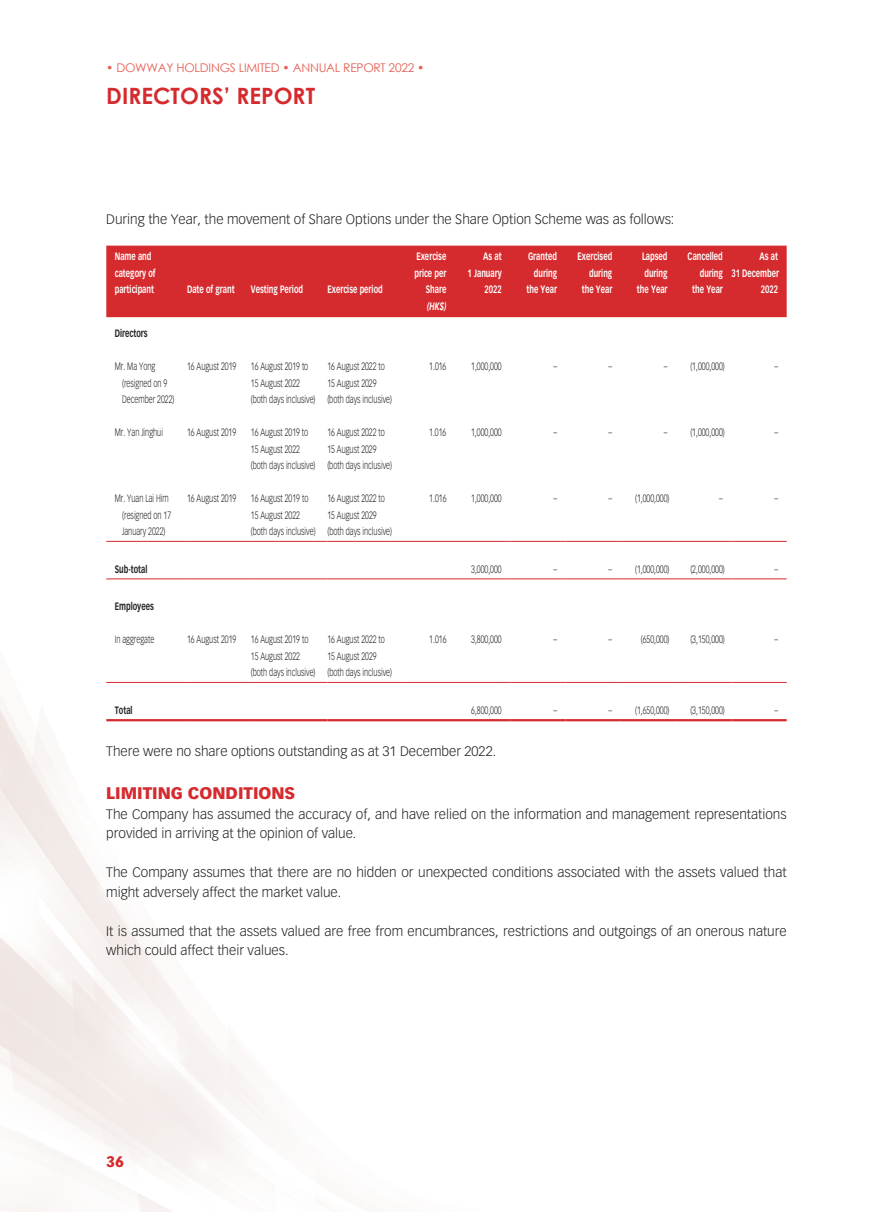
<style>
.page{position:relative;width:893px;height:1212px;background:#fff}
.page>*{position:absolute;margin:0;border:0;box-sizing:border-box;transform-origin:0 0}
.t1{font:700 22.5px "Century Gothic";color:#d52b2e}
.t2{font:900 16.5px "Vectora LT Std";color:#d52b2e}
.t3{font:900 15px "Vectora LT Std";color:#d52b2e}
.t4{font:300 13.5px/19.5px "Vectora LT Std";color:#231f20}
.t5{font:12px "Century Gothic";letter-spacing:-.02em;color:#e55f54}
.t6{font:300 10.5px/16.5px "Vectora LT Std";color:#231f20;scale:.7 1}
.t7{font:700 10.5px/16.5px "Vectora LT Std";color:#fff;text-align:right;scale:.7 1}
.t8{font:700 10.5px "Vectora LT Std";color:#231f20;scale:.7 1}
.t9{font:italic 700 10.5px "Vectora LT Std";color:#fff;scale:.7 1}
</style>
<div class="page">
<div style="left:106px;top:246px;width:681px;height:71px;background:#d52b2e"></div>
<hr style="left:106px;top:541px;width:81px;height:1px;background:#d52b2e">
<hr style="left:187px;top:541px;width:64px;height:1px;background:#d52b2e">
<hr style="left:251px;top:541px;width:76px;height:1px;background:#d52b2e">
<hr style="left:327px;top:541px;width:77px;height:1px;background:#d52b2e">
<hr style="left:404px;top:541px;width:51px;height:1px;background:#d52b2e">
<hr style="left:455px;top:541px;width:55px;height:1px;background:#d52b2e">
<hr style="left:510px;top:541px;width:56px;height:1px;background:#d52b2e">
<hr style="left:566px;top:541px;width:55px;height:1px;background:#d52b2e">
<hr style="left:621px;top:541px;width:55px;height:1px;background:#d52b2e">
<hr style="left:676px;top:541px;width:55px;height:1px;background:#d52b2e">
<hr style="left:731px;top:541px;width:56px;height:1px;background:#d52b2e">
<hr style="left:106px;top:578px;width:81px;height:1px;background:#d52b2e">
<hr style="left:187px;top:578px;width:64px;height:1px;background:#d52b2e">
<hr style="left:251px;top:578px;width:76px;height:1px;background:#d52b2e">
<hr style="left:327px;top:578px;width:77px;height:1px;background:#d52b2e">
<hr style="left:404px;top:578px;width:51px;height:1px;background:#d52b2e">
<hr style="left:455px;top:578px;width:55px;height:1px;background:#d52b2e">
<hr style="left:510px;top:578px;width:56px;height:1px;background:#d52b2e">
<hr style="left:566px;top:578px;width:55px;height:1px;background:#d52b2e">
<hr style="left:621px;top:578px;width:55px;height:1px;background:#d52b2e">
<hr style="left:676px;top:578px;width:55px;height:1px;background:#d52b2e">
<hr style="left:731px;top:578px;width:56px;height:1px;background:#d52b2e">
<hr style="left:106px;top:682px;width:81px;height:1px;background:#d52b2e">
<hr style="left:187px;top:682px;width:64px;height:1px;background:#d52b2e">
<hr style="left:251px;top:682px;width:76px;height:1px;background:#d52b2e">
<hr style="left:327px;top:682px;width:77px;height:1px;background:#d52b2e">
<hr style="left:404px;top:682px;width:51px;height:1px;background:#d52b2e">
<hr style="left:455px;top:682px;width:55px;height:1px;background:#d52b2e">
<hr style="left:510px;top:682px;width:56px;height:1px;background:#d52b2e">
<hr style="left:566px;top:682px;width:55px;height:1px;background:#d52b2e">
<hr style="left:621px;top:682px;width:55px;height:1px;background:#d52b2e">
<hr style="left:676px;top:682px;width:55px;height:1px;background:#d52b2e">
<hr style="left:731px;top:682px;width:56px;height:1px;background:#d52b2e">
<hr style="left:106px;top:719px;width:81px;height:2px;background:#d52b2e">
<hr style="left:187px;top:719px;width:64px;height:2px;background:#d52b2e">
<hr style="left:251px;top:719px;width:76px;height:2px;background:#d52b2e">
<hr style="left:327px;top:719px;width:77px;height:2px;background:#d52b2e">
<hr style="left:404px;top:719px;width:51px;height:2px;background:#d52b2e">
<hr style="left:455px;top:719px;width:55px;height:2px;background:#d52b2e">
<hr style="left:510px;top:719px;width:56px;height:2px;background:#d52b2e">
<hr style="left:566px;top:719px;width:55px;height:2px;background:#d52b2e">
<hr style="left:621px;top:719px;width:55px;height:2px;background:#d52b2e">
<hr style="left:676px;top:719px;width:55px;height:2px;background:#d52b2e">
<hr style="left:731px;top:719px;width:56px;height:2px;background:#d52b2e">
<p class="t5" style="left:106px;top:59px;width:320px">• DOWWAY HOLDINGS LIMITED • ANNUAL REPORT 2022 •</p>
<h1 class="t1" style="left:106px;top:79px;width:210px">DIRECTORS’ REPORT</h1>
<p class="t4" style="left:106px;top:209px;width:570px">During the Year, the movement of Share Options under the Share Option Scheme was as follows:</p>
<p class="t7" style="left:115px;top:248px;width:60px;text-align:left">Name and category of participant</p>
<p class="t7" style="left:414px;top:248px;width:47px">Exercise price per<br>Share</p>
<p class="t7" style="left:468px;top:248px;width:50px">As at<br>1 January<br>2022</p>
<p class="t7" style="left:526px;top:248px;width:45px">Granted during the Year</p>
<p class="t7" style="left:578px;top:248px;width:51px">Exercised during the Year</p>
<p class="t7" style="left:637px;top:248px;width:45px">Lapsed during the Year</p>
<p class="t7" style="left:688px;top:248px;width:52px">Cancelled during the Year</p>
<p class="t7" style="left:731px;top:248px;width:70px">As at<br>31 December<br>2022</p>
<p class="t9" style="left:427px;top:300px;width:29px">(HK$)</p>
<p class="t7" style="left:187px;top:281px;width:70px">Date of grant</p>
<p class="t7" style="left:251px;top:281px;width:76px">Vesting Period</p>
<p class="t7" style="left:327px;top:281px;width:81px">Exercise period</p>
<p class="t8" style="left:115px;top:327px;width:49px">Directors</p>
<p class="t6" style="left:122px;top:358px;width:76px;text-indent:-7px">Mr. Ma Yong (resigned on 9<br>December 2022)</p>
<p class="t6" style="left:187px;top:358px;width:72px">16 August 2019</p>
<p class="t6" style="left:251px;top:358px;width:94px">16 August 2019 to<br>15 August 2022 (both days inclusive)</p>
<p class="t6" style="left:327px;top:358px;width:94px">16 August 2022 to<br>15 August 2029 (both days inclusive)</p>
<p class="t6" style="left:429px;top:358px;width:26px">1.016</p>
<p class="t6" style="left:471px;top:358px;width:45px">1,000,000</p>
<p class="t6" style="left:553px;top:358px;width:7px">–</p>
<p class="t6" style="left:609px;top:358px;width:7px">–</p>
<p class="t6" style="left:664px;top:358px;width:88px">– (1,000,000)</p>
<p class="t6" style="left:774px;top:358px;width:7px">–</p>
<p class="t6" style="left:115px;top:424px;width:70px">Mr. Yan Jinghui</p>
<p class="t6" style="left:187px;top:424px;width:72px">16 August 2019</p>
<p class="t6" style="left:251px;top:424px;width:94px">16 August 2019 to<br>15 August 2022 (both days inclusive)</p>
<p class="t6" style="left:327px;top:424px;width:94px">16 August 2022 to<br>15 August 2029 (both days inclusive)</p>
<p class="t6" style="left:429px;top:424px;width:26px">1.016</p>
<p class="t6" style="left:471px;top:424px;width:45px">1,000,000</p>
<p class="t6" style="left:553px;top:424px;width:7px">–</p>
<p class="t6" style="left:609px;top:424px;width:7px">–</p>
<p class="t6" style="left:664px;top:424px;width:88px">– (1,000,000)</p>
<p class="t6" style="left:774px;top:424px;width:7px">–</p>
<p class="t6" style="left:122px;top:490px;width:72px;text-indent:-7px">Mr. Yuan Lai Him (resigned on 17<br>January 2022)</p>
<p class="t6" style="left:187px;top:491px;width:72px">16 August 2019</p>
<p class="t6" style="left:251px;top:491px;width:94px">16 August 2019 to<br>15 August 2022 (both days inclusive)</p>
<p class="t6" style="left:327px;top:491px;width:94px">16 August 2022 to<br>15 August 2029 (both days inclusive)</p>
<p class="t6" style="left:429px;top:491px;width:26px">1.016</p>
<p class="t6" style="left:471px;top:491px;width:45px">1,000,000</p>
<p class="t6" style="left:553px;top:491px;width:7px">–</p>
<p class="t6" style="left:609px;top:491px;width:88px">– (1,000,000)</p>
<p class="t6" style="left:719px;top:491px;width:7px">–</p>
<p class="t6" style="left:774px;top:491px;width:7px">–</p>
<p class="t8" style="left:115px;top:563px;width:48px">Sub-total</p>
<p class="t6" style="left:471px;top:561px;width:45px">3,000,000</p>
<p class="t6" style="left:553px;top:561px;width:7px">–</p>
<p class="t6" style="left:609px;top:561px;width:88px">– (1,000,000)</p>
<p class="t6" style="left:690px;top:561px;width:51px">(2,000,000)</p>
<p class="t6" style="left:774px;top:561px;width:7px">–</p>
<p class="t8" style="left:115px;top:600px;width:57px">Employees</p>
<p class="t6" style="left:115px;top:632px;width:58px">In aggregate</p>
<p class="t6" style="left:187px;top:632px;width:72px">16 August 2019</p>
<p class="t6" style="left:251px;top:632px;width:94px">16 August 2019 to<br>15 August 2022 (both days inclusive)</p>
<p class="t6" style="left:327px;top:632px;width:94px">16 August 2022 to<br>15 August 2029 (both days inclusive)</p>
<p class="t6" style="left:429px;top:632px;width:26px">1.016</p>
<p class="t6" style="left:471px;top:632px;width:45px">3,800,000</p>
<p class="t6" style="left:553px;top:632px;width:7px">–</p>
<p class="t6" style="left:609px;top:632px;width:7px">–</p>
<p class="t6" style="left:641px;top:632px;width:42px">(650,000)</p>
<p class="t6" style="left:690px;top:632px;width:51px">(3,150,000)</p>
<p class="t6" style="left:774px;top:632px;width:7px">–</p>
<p class="t8" style="left:115px;top:704px;width:27px">Total</p>
<p class="t6" style="left:471px;top:702px;width:45px">6,800,000</p>
<p class="t6" style="left:553px;top:702px;width:7px">–</p>
<p class="t6" style="left:609px;top:702px;width:88px">– (1,650,000)</p>
<p class="t6" style="left:690px;top:702px;width:51px">(3,150,000)</p>
<p class="t6" style="left:774px;top:702px;width:7px">–</p>
<p class="t4" style="left:106px;top:741px;width:391px">There were no share options outstanding as at 31 December 2022.</p>
<h2 class="t2" style="left:106px;top:783px;width:190px">LIMITING CONDITIONS</h2>
<p class="t4" style="left:106px;top:804px;width:682px">The Company has assumed the accuracy of, and have relied on the information and management representations provided in arriving at the opinion of value.</p>
<p class="t4" style="left:106px;top:863px;width:682px">The Company assumes that there are no hidden or unexpected conditions associated with the assets valued that might adversely affect the market value.</p>
<p class="t4" style="left:106px;top:921px;width:682px">It is assumed that the assets valued are free from encumbrances, restrictions and outgoings of an onerous nature which could affect their values.</p>
<h3 class="t3" style="left:106px;top:1152px;width:19px">36</h3>
</div>
